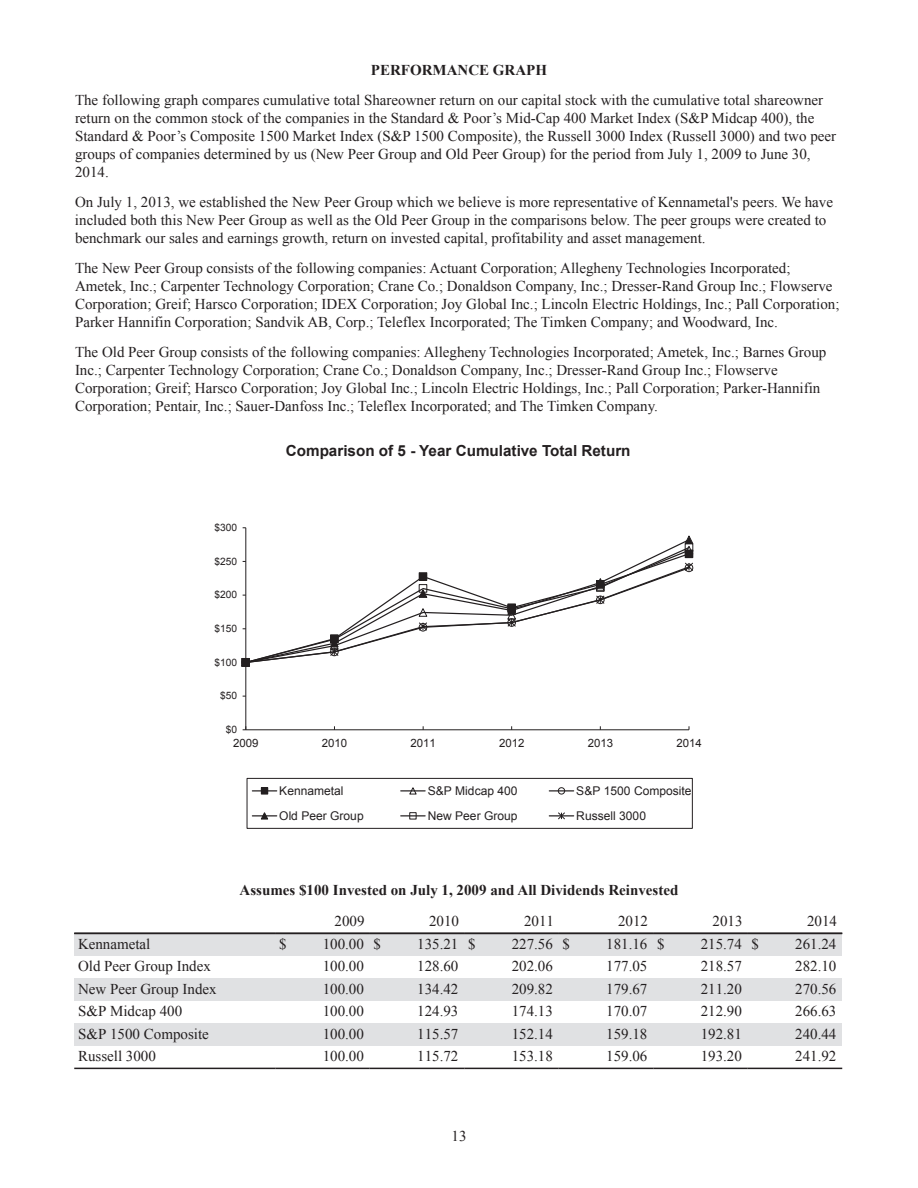
<style>
.page{position:relative;width:918px;height:1188px;background:#fff}
.page>*{position:absolute;margin:0;border:0;box-sizing:border-box;transform-origin:0 0}
.t1{font:700 15.3px "Arial";color:#231f20}
.t2{font:15px/18px "Times New Roman";color:#231f20}
.t3{font:700 15px "Times New Roman";color:#231f20}
.t4{font:12px "Arial";color:#231f20}
.t5{font:11.4px "Arial";letter-spacing:.005em;color:#231f20}
.t6{font:10.2px "Arial";letter-spacing:-.005em;color:#231f20}
</style>
<div class="page">
<div style="left:74px;top:933px;width:201px;height:23px;background:#e0e1e3"></div>
<div style="left:275px;top:933px;width:95px;height:23px;background:#e0e1e3"></div>
<div style="left:370px;top:933px;width:94px;height:23px;background:#e0e1e3"></div>
<div style="left:464px;top:933px;width:95px;height:23px;background:#e0e1e3"></div>
<div style="left:559px;top:933px;width:94px;height:23px;background:#e0e1e3"></div>
<div style="left:653px;top:933px;width:95px;height:23px;background:#e0e1e3"></div>
<div style="left:748px;top:933px;width:94px;height:23px;background:#e0e1e3"></div>
<div style="left:74px;top:978px;width:201px;height:23px;background:#e0e1e3"></div>
<div style="left:275px;top:978px;width:95px;height:23px;background:#e0e1e3"></div>
<div style="left:370px;top:978px;width:94px;height:23px;background:#e0e1e3"></div>
<div style="left:464px;top:978px;width:95px;height:23px;background:#e0e1e3"></div>
<div style="left:559px;top:978px;width:94px;height:23px;background:#e0e1e3"></div>
<div style="left:653px;top:978px;width:95px;height:23px;background:#e0e1e3"></div>
<div style="left:748px;top:978px;width:94px;height:23px;background:#e0e1e3"></div>
<div style="left:74px;top:1023px;width:201px;height:23px;background:#e0e1e3"></div>
<div style="left:275px;top:1023px;width:95px;height:23px;background:#e0e1e3"></div>
<div style="left:370px;top:1023px;width:94px;height:23px;background:#e0e1e3"></div>
<div style="left:464px;top:1023px;width:95px;height:23px;background:#e0e1e3"></div>
<div style="left:559px;top:1023px;width:94px;height:23px;background:#e0e1e3"></div>
<div style="left:653px;top:1023px;width:95px;height:23px;background:#e0e1e3"></div>
<div style="left:748px;top:1023px;width:94px;height:23px;background:#e0e1e3"></div>
<hr style="left:74px;top:933px;width:201px;height:1px;background:#231f20">
<hr style="left:275px;top:933px;width:95px;height:1px;background:#231f20">
<hr style="left:370px;top:933px;width:94px;height:1px;background:#231f20">
<hr style="left:464px;top:933px;width:95px;height:1px;background:#231f20">
<hr style="left:559px;top:933px;width:94px;height:1px;background:#231f20">
<hr style="left:653px;top:933px;width:95px;height:1px;background:#231f20">
<hr style="left:748px;top:933px;width:94px;height:1px;background:#231f20">
<hr style="left:74px;top:1068px;width:201px;height:1px;background:#231f20">
<hr style="left:275px;top:1068px;width:95px;height:1px;background:#231f20">
<hr style="left:370px;top:1068px;width:94px;height:1px;background:#231f20">
<hr style="left:464px;top:1068px;width:95px;height:1px;background:#231f20">
<hr style="left:559px;top:1068px;width:94px;height:1px;background:#231f20">
<hr style="left:653px;top:1068px;width:95px;height:1px;background:#231f20">
<hr style="left:748px;top:1068px;width:94px;height:1px;background:#231f20">
<hr style="left:246px;top:528px;width:1px;height:202px;background:#231f20">
<hr style="left:246px;top:730px;width:443px;height:1px;background:#231f20">
<svg style="left:243px;top:726px;width:4px;height:5px"></svg>
<div style="left:685px;top:550px;width:8px;height:8px;background:#231f20"></div>
<svg style="left:684px;top:535px;width:10px;height:20px"></svg>
<svg style="left:246px;top:546px;width:444px;height:15px"></svg>
<div style="left:685px;top:543px;width:8px;height:9px;border:1px solid #231f20"></div>
<svg style="left:241px;top:561px;width:453px;height:106px"></svg>
<div style="left:247px;top:778px;width:446px;height:51px;border:1px solid #231f20"></div>
<svg style="left:252px;top:790px;width:25px;height:1px"></svg>
<div style="left:261px;top:788px;width:7px;height:6px;background:#231f20"></div>
<div style="left:261px;top:787px;width:7px;height:8px;border:1px solid #231f20"></div>
<svg style="left:401px;top:787px;width:24px;height:8px"></svg>
<svg style="left:549px;top:790px;width:25px;height:1px"></svg>
<div style="left:558px;top:787px;width:7px;height:8px;border:1px solid #231f20;border-radius:50%"></div>
<svg style="left:252px;top:812px;width:25px;height:8px"></svg>
<svg style="left:401px;top:815px;width:24px;height:1px"></svg>
<div style="left:409px;top:812px;width:8px;height:8px;border:1px solid #231f20"></div>
<svg style="left:549px;top:812px;width:25px;height:8px"></svg>
<p class="t3" style="left:371px;top:59px;width:178px">PERFORMANCE GRAPH</p>
<p class="t2" style="left:75px;top:90px;width:763px">The following graph compares cumulative total Shareowner return on our capital stock with the cumulative total shareowner return on the common stock of the companies in the Standard &amp; Poor’s Mid-Cap 400 Market Index (S&amp;P Midcap 400), the Standard &amp; Poor’s Composite 1500 Market Index (S&amp;P 1500 Composite), the Russell 3000 Index (Russell 3000) and two peer groups of companies determined by us (New Peer Group and Old Peer Group) for the period from July 1, 2009 to June 30, 2014.</p>
<p class="t2" style="left:75px;top:192px;width:760px">On July 1, 2013, we established the New Peer Group which we believe is more representative of Kennametal's peers. We have included both this New Peer Group as well as the Old Peer Group in the comparisons below. The peer groups were created to benchmark our sales and earnings growth, return on invested capital, profitability and asset management.</p>
<p class="t2" style="left:75px;top:258px;width:766px">The New Peer Group consists of the following companies: Actuant Corporation; Allegheny Technologies Incorporated; Ametek, Inc.; Carpenter Technology Corporation; Crane Co.; Donaldson Company, Inc.; Dresser-Rand Group Inc.; Flowserve Corporation; Greif; Harsco Corporation; IDEX Corporation; Joy Global Inc.; Lincoln Electric Holdings, Inc.; Pall Corporation; Parker Hannifin Corporation; Sandvik AB, Corp.; Teleflex Incorporated; The Timken Company; and Woodward, Inc.</p>
<p class="t2" style="left:75px;top:342px;width:753px">The Old Peer Group consists of the following companies: Allegheny Technologies Incorporated; Ametek, Inc.; Barnes Group Inc.; Carpenter Technology Corporation; Crane Co.; Donaldson Company, Inc.; Dresser-Rand Group Inc.; Flowserve Corporation; Greif; Harsco Corporation; Joy Global Inc.; Lincoln Electric Holdings, Inc.; Pall Corporation; Parker-Hannifin Corporation; Pentair, Inc.; Sauer-Danfoss Inc.; Teleflex Incorporated; and The Timken Company.</p>
<p class="t6" style="left:214px;top:521px;width:24px">$300</p>
<p class="t6" style="left:214px;top:554px;width:24px">$250</p>
<p class="t6" style="left:214px;top:588px;width:24px">$200</p>
<p class="t6" style="left:214px;top:622px;width:24px">$150</p>
<p class="t6" style="left:214px;top:655px;width:24px">$100</p>
<p class="t6" style="left:220px;top:689px;width:18px">$50</p>
<p class="t6" style="left:226px;top:723px;width:13px">$0</p>
<p class="t1" style="left:286px;top:441px;width:346px">Comparison of 5 - Year Cumulative Total Return</p>
<p class="t5" style="left:233px;top:736px;width:27px">2009</p>
<p class="t5" style="left:322px;top:736px;width:27px">2010</p>
<p class="t5" style="left:410px;top:736px;width:27px">2011</p>
<p class="t5" style="left:499px;top:736px;width:27px">2012</p>
<p class="t5" style="left:588px;top:736px;width:27px">2013</p>
<p class="t5" style="left:676px;top:736px;width:27px">2014</p>
<p class="t4" style="left:279px;top:783px;width:66px">Kennametal</p>
<p class="t4" style="left:428px;top:783px;width:91px">S&amp;P Midcap 400</p>
<p class="t4" style="left:576px;top:783px;width:117px">S&amp;P 1500 Composite</p>
<p class="t4" style="left:279px;top:808px;width:86px">Old Peer Group</p>
<p class="t4" style="left:428px;top:808px;width:91px">New Peer Group</p>
<p class="t4" style="left:576px;top:808px;width:71px">Russell 3000</p>
<p class="t3" style="left:240px;top:880px;width:440px">Assumes $100 Invested on July 1, 2009 and All Dividends Reinvested</p>
<p class="t2" style="left:334px;top:912px;width:31px">2009</p>
<p class="t2" style="left:429px;top:912px;width:31px">2010</p>
<p class="t2" style="left:524px;top:912px;width:31px">2011</p>
<p class="t2" style="left:618px;top:912px;width:31px">2012</p>
<p class="t2" style="left:712px;top:912px;width:31px">2013</p>
<p class="t2" style="left:807px;top:912px;width:31px">2014</p>
<p class="t2" style="left:78px;top:935px;width:74px">Kennametal</p>
<p class="t2" style="left:279px;top:935px;width:9px">$</p>
<p class="t2" style="left:323px;top:935px;width:60px">100.00 $</p>
<p class="t2" style="left:417px;top:935px;width:60px">135.21 $</p>
<p class="t2" style="left:512px;top:935px;width:60px">227.56 $</p>
<p class="t2" style="left:606px;top:935px;width:60px">181.16 $</p>
<p class="t2" style="left:701px;top:935px;width:60px">215.74 $</p>
<p class="t2" style="left:795px;top:935px;width:43px">261.24</p>
<p class="t2" style="left:78px;top:957px;width:134px">Old Peer Group Index</p>
<p class="t2" style="left:323px;top:957px;width:43px">100.00</p>
<p class="t2" style="left:417px;top:957px;width:43px">128.60</p>
<p class="t2" style="left:512px;top:957px;width:43px">202.06</p>
<p class="t2" style="left:606px;top:957px;width:43px">177.05</p>
<p class="t2" style="left:701px;top:957px;width:43px">218.57</p>
<p class="t2" style="left:795px;top:957px;width:43px">282.10</p>
<p class="t2" style="left:78px;top:980px;width:140px">New Peer Group Index</p>
<p class="t2" style="left:323px;top:980px;width:43px">100.00</p>
<p class="t2" style="left:417px;top:980px;width:43px">134.42</p>
<p class="t2" style="left:512px;top:980px;width:43px">209.82</p>
<p class="t2" style="left:606px;top:980px;width:43px">179.67</p>
<p class="t2" style="left:701px;top:980px;width:43px">211.20</p>
<p class="t2" style="left:795px;top:980px;width:43px">270.56</p>
<p class="t2" style="left:78px;top:1002px;width:106px">S&amp;P Midcap 400</p>
<p class="t2" style="left:323px;top:1002px;width:43px">100.00</p>
<p class="t2" style="left:417px;top:1002px;width:43px">124.93</p>
<p class="t2" style="left:512px;top:1002px;width:43px">174.13</p>
<p class="t2" style="left:606px;top:1002px;width:43px">170.07</p>
<p class="t2" style="left:701px;top:1002px;width:43px">212.90</p>
<p class="t2" style="left:795px;top:1002px;width:43px">266.63</p>
<p class="t2" style="left:78px;top:1025px;width:132px">S&amp;P 1500 Composite</p>
<p class="t2" style="left:323px;top:1025px;width:43px">100.00</p>
<p class="t2" style="left:417px;top:1025px;width:43px">115.57</p>
<p class="t2" style="left:512px;top:1025px;width:43px">152.14</p>
<p class="t2" style="left:606px;top:1025px;width:43px">159.18</p>
<p class="t2" style="left:701px;top:1025px;width:43px">192.81</p>
<p class="t2" style="left:795px;top:1025px;width:43px">240.44</p>
<p class="t2" style="left:78px;top:1047px;width:79px">Russell 3000</p>
<p class="t2" style="left:323px;top:1047px;width:43px">100.00</p>
<p class="t2" style="left:417px;top:1047px;width:43px">115.72</p>
<p class="t2" style="left:512px;top:1047px;width:43px">153.18</p>
<p class="t2" style="left:606px;top:1047px;width:43px">159.06</p>
<p class="t2" style="left:701px;top:1047px;width:43px">193.20</p>
<p class="t2" style="left:795px;top:1047px;width:43px">241.92</p>
<p class="t2" style="left:452px;top:1126px;width:16px">13</p>
</div>
